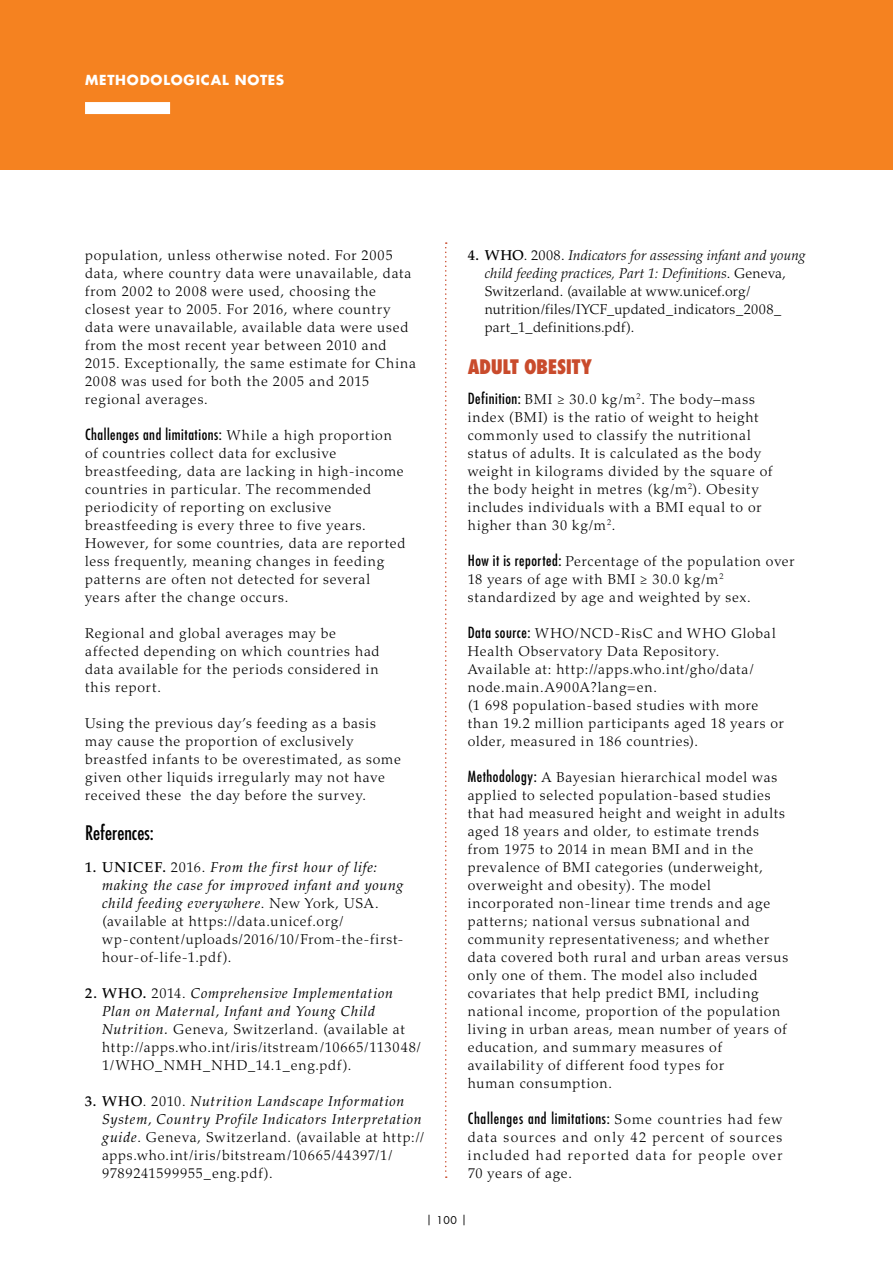
<style>
.page{position:relative;width:893px;height:1263px;background:#fff}
.page>*{position:absolute;margin:0;border:0;box-sizing:border-box;transform-origin:0 0}
.t1{font:800 condensed 19.5px "Futura Std";letter-spacing:-.02em;color:#c94b2c}
.t2{font:condensed 19.5px "Futura Std";color:#000}
.t3{font:condensed 15px "Futura Std";letter-spacing:.045em;color:#000}
.t4{font:300 14.25px/18px "Palatino LT Std";letter-spacing:.055em;color:#000}
.t5{font:300 14.25px/18px "Palatino LT Std";letter-spacing:.015em;color:#000}
.t6{font:700 13.5px "Futura Std";letter-spacing:.06em;color:#fff}
.t7{font:10.5px "Futura Std";color:#000}
.s1{font-family:"Palatino LT Std";font-weight:300;font-stretch:normal;font-size:14.25px}
.s2{font-weight:500}
.s3{font-weight:400;font-style:italic}
.s4{font-style:italic}
.s5{font-family:"Futura Std";font-weight:400;font-stretch:condensed;font-size:15px}
</style>
<div class="page">
<div style="left:0;top:0;width:893px;height:170px;background:#f58220"></div>
<div style="left:85px;top:102px;width:85px;height:12px;background:#fff"></div>
<svg style="left:445px;top:242px;width:2px;height:936px"></svg>
<p class="t6" style="left:85px;top:71px;width:201px">METHODOLOGICAL NOTES</p>
<p class="t4" style="left:85px;top:246px;width:333px">population, unless otherwise noted. For 2005 data, where country data were unavailable, data from 2002 to 2008 were used, choosing the closest year to 2005. For 2016, where country data were unavailable, available data were used from the most recent year between 2010 and 2015. Exceptionally, the same estimate for China 2008 was used for both the 2005 and 2015 regional averages.</p>
<p class="t3" style="left:85px;top:425px;width:308px">Challenges and limitations: <span class="s1">While a high proportion</span></p>
<p class="t4" style="left:85px;top:444px;width:322px">of countries collect data for exclusive breastfeeding, data are lacking in high-income countries in particular. The recommended periodicity of reporting on exclusive breastfeeding is every three to five years.<br>However, for some countries, data are reported less frequently, meaning changes in feeding patterns are often not detected for several years after the change occurs.</p>
<p class="t4" style="left:85px;top:624px;width:296px">Regional and global averages may be affected depending on which countries had data available for the periods considered in this report.</p>
<p class="t4" style="left:85px;top:714px;width:317px">Using the previous day’s feeding as a basis may cause the proportion of exclusively breastfed infants to be overestimated, as some given other liquids irregularly may not have received these the day before the survey.</p>
<h1 class="t2" style="left:85px;top:821px;width:70px">References:</h1>
<p class="t4" style="left:102px;top:858px;width:303px;text-indent:-17px"><span class="s2">1. UNICEF.</span> 2016. <span class="s3">From the first hour of life: making the case for improved infant and young child feeding everywhere</span>. New York, USA. (available at https://data.unicef.org/ wp-content/uploads/2016/10/From-the-first&shy;hour-of-life-1.pdf).</p>
<p class="t4" style="left:102px;top:984px;width:320px;text-indent:-17px"><span class="s2">2. WHO.</span> 2014. <span class="s3">Comprehensive Implementation Plan on Maternal, Infant and Young Child Nutrition.</span> Geneva, Switzerland. (available at http://apps.who.int/iris/itstream/10665/113048/ 1/WHO_NMH_NHD_14.1_eng.pdf).</p>
<p class="t4" style="left:102px;top:1092px;width:324px;text-indent:-17px"><span class="s2">3. WHO</span>. 2010. <span class="s3">Nutrition Landscape Information System, Country Profile Indicators Interpretation guide</span>. Geneva, Switzerland. (available at http:// apps.who.int/iris/bitstream/10665/44397/1/ 9789241599955_eng.pdf).</p>
<p class="t5" style="left:485px;top:246px;width:322px;text-indent:-17px"><span class="s2">4. WHO</span>. 2008. <span class="s4">Indicators for assessing infant and young child feeding practices, Part 1: Definitions</span>. Geneva, Switzerland. (available at www.unicef.org/ nutrition/files/IYCF_updated_indicators_2008_ part_1_definitions.pdf).</p>
<h1 class="t1" style="left:468px;top:355px;width:126px">ADULT OBESITY</h1>
<p class="t4" style="left:468px;top:390px;width:306px"><span class="s5">Definition:</span> BMI ≥ 30.0 kg/m<sup>2</sup>. The body–mass index (BMI) is the ratio of weight to height commonly used to classify the nutritional status of adults. It is calculated as the body weight in kilograms divided by the square of the body height in metres (kg/m<sup>2</sup>). Obesity includes individuals with a BMI equal to or higher than 30 kg/m<sup>2</sup>.</p>
<p class="t4" style="left:468px;top:552px;width:328px"><span class="s5">How it is reported:</span> Percentage of the population over<br>18 years of age with BMI ≥ 30.0 kg/m<sup>2 </sup>standardized by age and weighted by sex.</p>
<p class="t4" style="left:468px;top:624px;width:318px"><span class="s5">Data source:</span> WHO/NCD-RisC and WHO Global Health Observatory Data Repository.<br>Available at: http://apps.who.int/gho/data/ node.main.A900A?lang=en.<br>(1 698 population-based studies with more than 19.2 million participants aged 18 years or older, measured in 186 countries).</p>
<p class="t4" style="left:468px;top:768px;width:322px"><span class="s5">Methodology:</span> A Bayesian hierarchical model was applied to selected population-based studies that had measured height and weight in adults aged 18 years and older, to estimate trends from 1975 to 2014 in mean BMI and in the prevalence of BMI categories (underweight, overweight and obesity). The model incorporated non-linear time trends and age patterns; national versus subnational and community representativeness; and whether data covered both rural and urban areas versus only one of them. The model also included covariates that help predict BMI, including national income, proportion of the population living in urban areas, mean number of years of education, and summary measures of availability of different food types for<br>human consumption.</p>
<p class="t3" style="left:468px;top:1109px;width:316px">Challenges and limitations: <span class="s1">Some countries had few</span></p>
<p class="t4" style="left:468px;top:1128px;width:316px;text-align:justify">data sources and only 42 percent of sources included had reported data for people over 70 years of age.</p>
<p class="t7" style="left:426px;top:1214px;width:42px">| 100 |</p>
</div>
